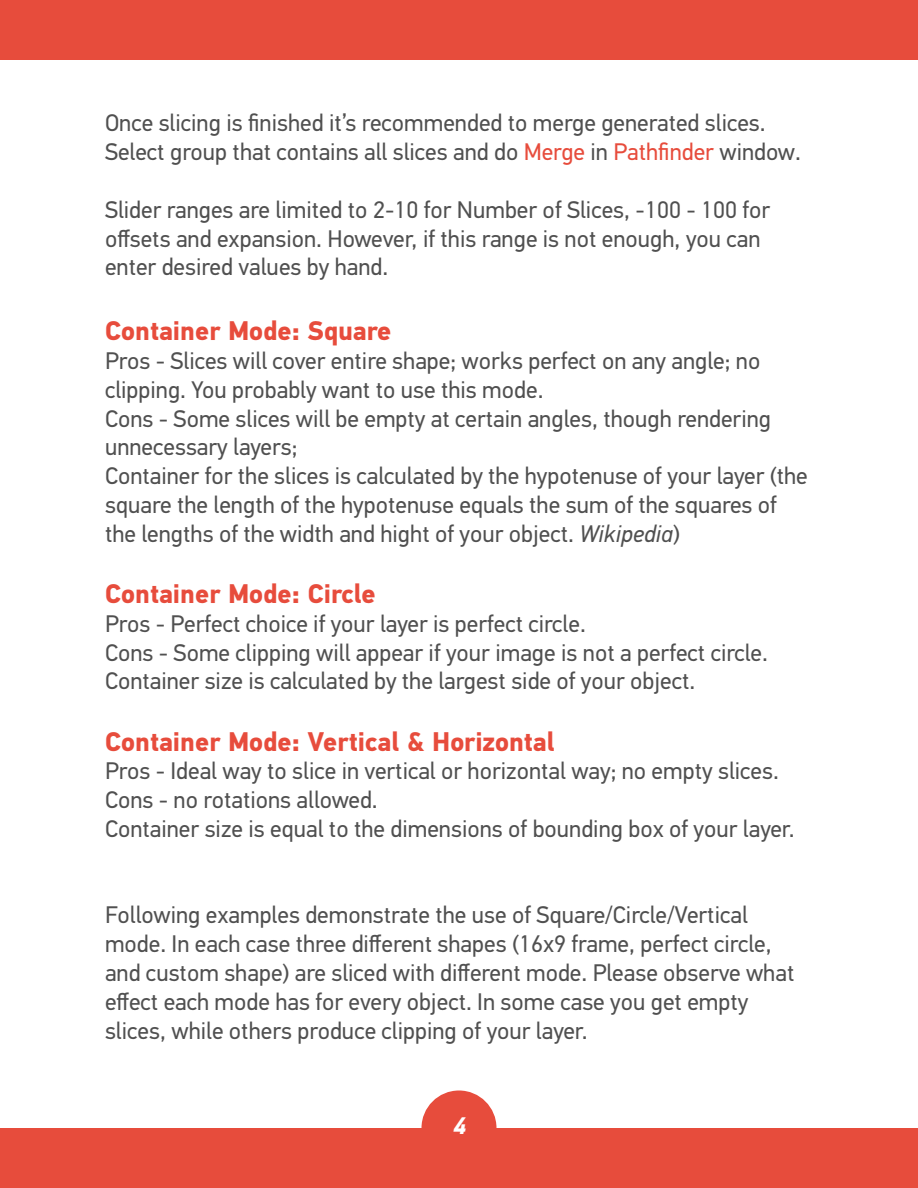
<style>
.page{position:relative;width:918px;height:1188px;background:#fff}
.page>*{position:absolute;margin:0;border:0;box-sizing:border-box;transform-origin:0 0}
.t1{font:700 27px "PF Din Text Pro";color:#e74c3c}
.t2{font:24px/28.8px "PF Din Text Pro";color:#505050}
.t3{font:italic 700 24px "PF Din Text Pro";color:#fff}
.s1{color:#e74c3c}
.s2{font-style:italic}
</style>
<div class="page">
<div style="left:0;top:0;width:918px;height:60px;background:#e74c3c"></div>
<div style="left:0;top:1128px;width:918px;height:60px;background:#e74c3c"></div>
<div style="left:422px;top:1090px;width:74px;height:76px;background:#e74c3c;border-radius:50%"></div>
<p class="t2" style="left:105px;top:109px;width:698px">Once slicing is finished it’s recommended to merge generated slices.<br>Select group that contains all slices and do <span class="s1">Merge</span> in <span class="s1">Pathfinder</span> window.</p>
<p class="t2" style="left:105px;top:195px;width:667px">Slider ranges are limited to 2-10 for Number of Slices, -100 - 100 for offsets and expansion. However, if this range is not enough, you can enter desired values by hand.</p>
<p class="t1" style="left:105px;top:314px;width:288px">Container Mode: Square</p>
<p class="t2" style="left:105px;top:347px;width:704px">Pros - Slices will cover entire shape; works perfect on any angle; no clipping. You probably want to use this mode.<br>Cons - Some slices will be empty at certain angles, though rendering unnecessary layers;<br>Container for the slices is calculated by the hypotenuse of your layer (the square the length of the hypotenuse equals the sum of the squares of the lengths of the width and hight of your object. <span class="s2">Wikipedia</span>)</p>
<p class="t1" style="left:105px;top:577px;width:273px">Container Mode: Circle</p>
<p class="t2" style="left:105px;top:609px;width:665px">Pros - Perfect choice if your layer is perfect circle.<br>Cons - Some clipping will appear if your image is not a perfect circle.<br>Container size is calculated by the largest side of your object.</p>
<p class="t1" style="left:105px;top:725px;width:451px">Container Mode: Vertical &amp; Horizontal</p>
<p class="t2" style="left:105px;top:757px;width:691px">Pros - Ideal way to slice in vertical or horizontal way; no empty slices.<br>Cons - no rotations allowed.<br>Container size is equal to the dimensions of bounding box of your layer.</p>
<p class="t2" style="left:105px;top:901px;width:691px">Following examples demonstrate the use of Square/Circle/Vertical mode. In each case three different shapes (16x9 frame, perfect circle, and custom shape) are sliced with different mode. Please observe what effect each mode has for every object. In some case you get empty slices, while others produce clipping of your layer.</p>
<p class="t3" style="left:453px;top:1111px;width:15px">4</p>
</div>
